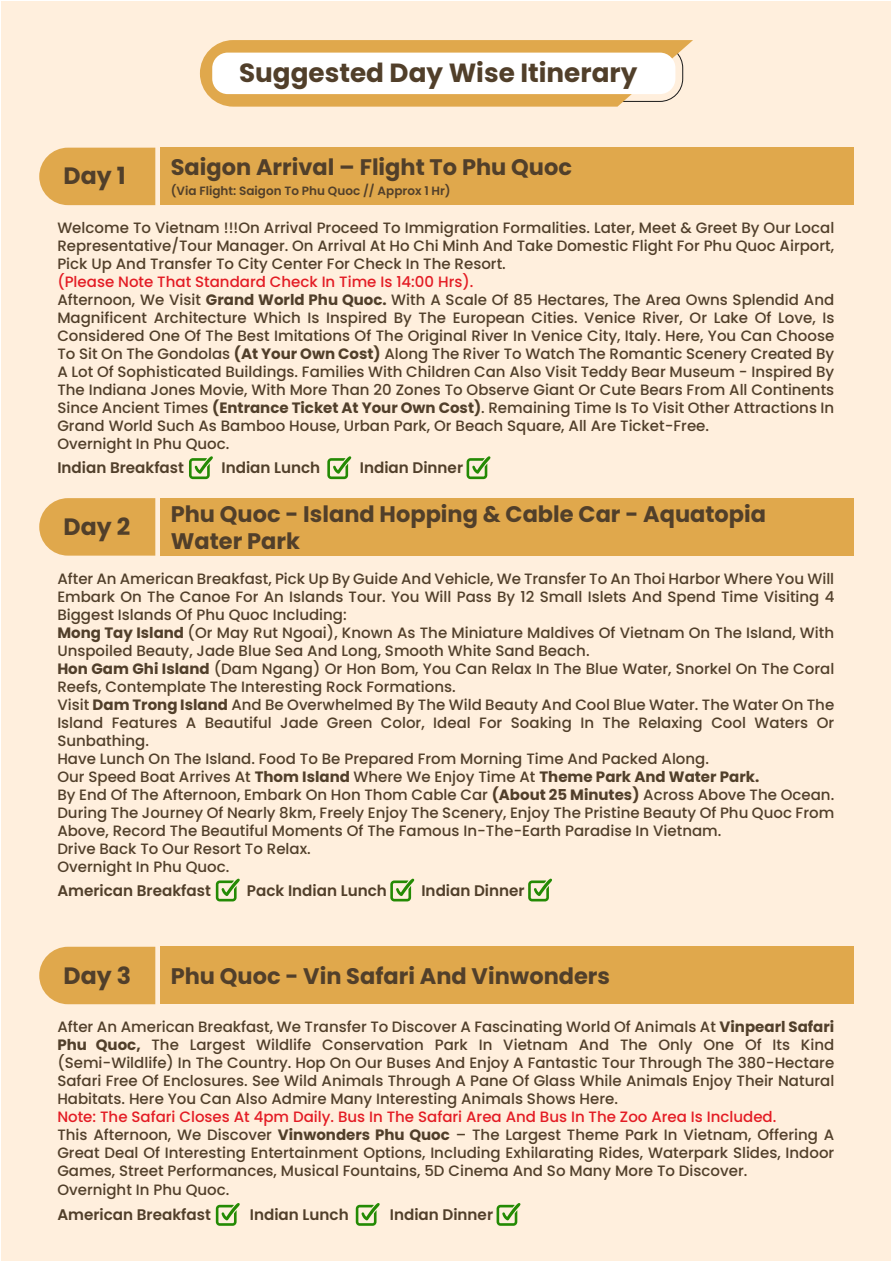
<style>
.page{position:relative;width:893px;height:1263px;background:#fff}
.page>*{position:absolute;margin:0;border:0;box-sizing:border-box;transform-origin:0 0}
.t1{font:700 26.25px "Poppins";color:#513f2a}
.t2{font:700 23.7px "Poppins";color:#513f2a}
.t3{font:700 22.5px/27px "Poppins";color:#513f2a}
.t4{font:600 15.3px "Poppins";color:#513f2a}
.t5{font:500 15px/18px "Poppins";color:#513f2a}
.t6{font:600 12px "Poppins";color:#513f2a}
.s1{color:#e31c24}
.s2{font-weight:700}
</style>
<div class="page">
<div style="left:2px;top:2px;width:889px;height:1259px;background:#ffefdd"></div>
<svg style="left:200px;top:40px;width:493px;height:67px;background:#e3b366"></svg>
<div style="left:212px;top:53px;width:463px;height:41px;background:#fff;border-radius:15px"></div>
<div style="left:39px;top:148px;width:116px;height:57px;background:#e0a84c"></div>
<div style="left:160px;top:148px;width:694px;height:57px;background:#e0a84c"></div>
<svg style="left:327px;top:456px;width:24px;height:23px"></svg>
<svg style="left:467px;top:456px;width:23px;height:23px"></svg>
<svg style="left:189px;top:456px;width:24px;height:23px"></svg>
<svg style="left:39px;top:498px;width:116px;height:58px;background:#e1ac55"></svg>
<div style="left:160px;top:498px;width:694px;height:58px;background:#e0a84c"></div>
<svg style="left:390px;top:878px;width:24px;height:23px"></svg>
<svg style="left:528px;top:878px;width:24px;height:23px"></svg>
<svg style="left:216px;top:878px;width:24px;height:23px"></svg>
<div style="left:39px;top:947px;width:116px;height:57px;background:#e0a84c"></div>
<div style="left:160px;top:947px;width:694px;height:57px;background:#e0a84c"></div>
<svg style="left:356px;top:1203px;width:24px;height:23px"></svg>
<svg style="left:497px;top:1203px;width:23px;height:23px"></svg>
<svg style="left:216px;top:1203px;width:24px;height:23px"></svg>
<h1 class="t1" style="left:239px;top:58px;width:400px">Suggested Day Wise Itinerary</h1>
<h2 class="t2" style="left:64px;top:162px;width:64px">Day 1</h2>
<h3 class="t3" style="left:171px;top:154px;width:403px">Saigon Arrival – Flight To Phu Quoc</h3>
<p class="t6" style="left:171px;top:184px;width:282px">(Via Flight: Saigon To Phu Quoc // Approx 1 Hr)</p>
<p class="t5" style="left:57px;top:219px;width:778px;text-align:justify">Welcome To Vietnam !!!On Arrival Proceed To Immigration Formalities. Later, Meet &amp; Greet By Our Local Representative/Tour Manager. On Arrival At Ho Chi Minh And Take Domestic Flight For Phu Quoc Airport, Pick Up And Transfer To City Center For Check In The Resort.</p>
<p class="t5" style="left:57px;top:273px;width:778px"><span class="s1">(Please Note That Standard Check In Time Is 14:00 Hrs).<br></span>Afternoon, We Visit <span class="s2">Grand World Phu Quoc.</span> With A Scale Of 85 Hectares, The Area Owns Splendid And Magnificent Architecture Which Is Inspired By The European Cities. Venice River, Or Lake Of Love, Is Considered One Of The Best Imitations Of The Original River In Venice City, Italy. Here, You Can Choose To Sit On The Gondolas <span class="s2">(At Your Own Cost)</span> Along The River To Watch The Romantic Scenery Created By A Lot Of Sophisticated Buildings. Families With Children Can Also Visit Teddy Bear Museum - Inspired By The Indiana Jones Movie, With More Than 20 Zones To Observe Giant Or Cute Bears From All Continents Since Ancient Times <span class="s2">(Entrance Ticket At Your Own Cost)</span>. Remaining Time Is To Visit Other Attractions In Grand World Such As Bamboo House, Urban Park, Or Beach Square, All Are Ticket-Free.<br>Overnight In Phu Quoc.</p>
<p class="t4" style="left:57px;top:459px;width:128px">Indian Breakfast</p>
<p class="t4" style="left:221px;top:459px;width:100px">Indian Lunch</p>
<p class="t4" style="left:360px;top:459px;width:105px">Indian Dinner</p>
<h3 class="t3" style="left:171px;top:500px;width:597px">Phu Quoc - Island Hopping &amp; Cable Car - Aquatopia<br>Water Park</h3>
<p class="t5" style="left:57px;top:570px;width:778px">After An American Breakfast, Pick Up By Guide And Vehicle, We Transfer To An Thoi Harbor Where You Will Embark On The Canoe For An Islands Tour. You Will Pass By 12 Small Islets And Spend Time Visiting 4<br>Biggest Islands Of Phu Quoc Including:<br><span class="s2">Mong Tay Island</span> (Or May Rut Ngoai), Known As The Miniature Maldives Of Vietnam On The Island, With Unspoiled Beauty, Jade Blue Sea And Long, Smooth White Sand Beach.<br><span class="s2">Hon Gam Ghi Island</span> (Dam Ngang) Or Hon Bom, You Can Relax In The Blue Water, Snorkel On The Coral Reefs, Contemplate The Interesting Rock Formations.<br>Visit <span class="s2">Dam Trong Island</span> And Be Overwhelmed By The Wild Beauty And Cool Blue Water. The Water On The Island Features A Beautiful Jade Green Color, Ideal For Soaking In The Relaxing Cool Waters Or Sunbathing.<br>Have Lunch On The Island. Food To Be Prepared From Morning Time And Packed Along.<br>Our Speed Boat Arrives At <span class="s2">Thom Island</span> Where We Enjoy Time At <span class="s2">Theme Park And Water Park.<br></span>By End Of The Afternoon, Embark On Hon Thom Cable Car <span class="s2">(About 25 Minutes)</span> Across Above The Ocean.<br>During The Journey Of Nearly 8km, Freely Enjoy The Scenery, Enjoy The Pristine Beauty Of Phu Quoc From Above, Record The Beautiful Moments Of The Famous In-The-Earth Paradise In Vietnam.<br>Drive Back To Our Resort To Relax.<br>Overnight In Phu Quoc.</p>
<p class="t4" style="left:57px;top:881px;width:155px">American Breakfast</p>
<p class="t4" style="left:247px;top:881px;width:141px">Pack Indian Lunch</p>
<p class="t4" style="left:421px;top:881px;width:105px">Indian Dinner</p>
<h2 class="t2" style="left:64px;top:513px;width:68px">Day 2</h2>
<h2 class="t2" style="left:64px;top:961px;width:69px">Day 3</h2>
<h3 class="t3" style="left:171px;top:963px;width:441px">Phu Quoc - Vin Safari And Vinwonders</h3>
<p class="t5" style="left:57px;top:1018px;width:778px;text-align:justify">After An American Breakfast, We Transfer To Discover A Fascinating World Of Animals At <span class="s2">Vinpearl Safari Phu Quoc,</span> The Largest Wildlife Conservation Park In Vietnam And The Only One Of Its Kind (Semi-Wildlife) In The Country. Hop On Our Buses And Enjoy A Fantastic Tour Through The 380-Hectare Safari Free Of Enclosures. See Wild Animals Through A Pane Of Glass While Animals Enjoy Their Natural Habitats. Here You Can Also Admire Many Interesting Animals Shows Here.</p>
<p class="t5" style="left:57px;top:1108px;width:778px"><span class="s1">Note: The Safari Closes At 4pm Daily. Bus In The Safari Area And Bus In The Zoo Area Is Included.<br></span>This Afternoon, We Discover <span class="s2">Vinwonders Phu Quoc</span> – The Largest Theme Park In Vietnam, Offering A Great Deal Of Interesting Entertainment Options, Including Exhilarating Rides, Waterpark Slides, Indoor Games, Street Performances, Musical Fountains, 5D Cinema And So Many More To Discover.<br>Overnight In Phu Quoc.</p>
<p class="t4" style="left:57px;top:1206px;width:155px">American Breakfast</p>
<p class="t4" style="left:250px;top:1206px;width:100px">Indian Lunch</p>
<p class="t4" style="left:390px;top:1206px;width:105px">Indian Dinner</p>
</div>
